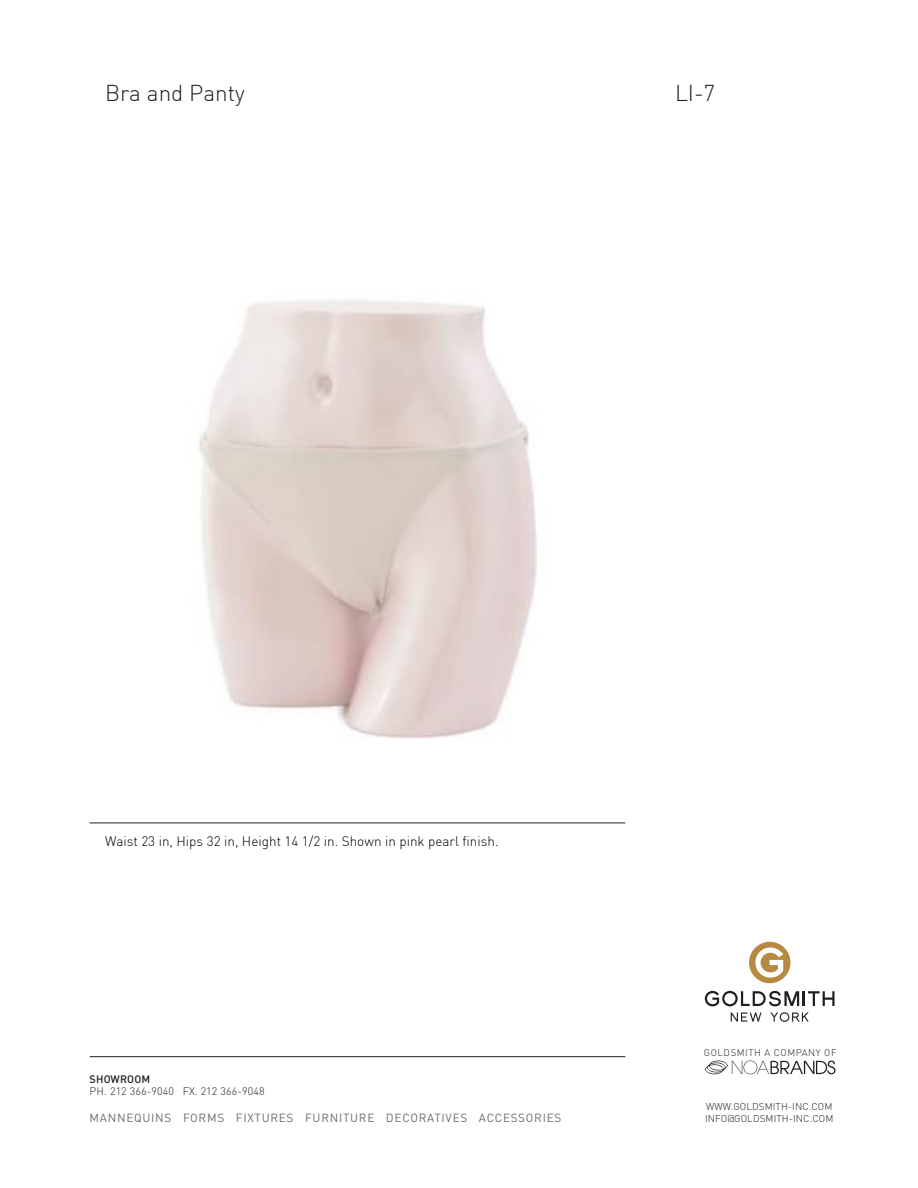
<style>
.page{position:relative;width:918px;height:1188px;background:#fff}
.page>*{position:absolute;margin:0;border:0;box-sizing:border-box;transform-origin:0 0}
.t1{font:300 22.5px "DIN Pro";color:#231f20}
.t2{font:300 13.5px "DIN Pro";color:#000}
.t3{font:11.7px "DIN";letter-spacing:.06em;color:#6c6d70}
.t4{font:300 10.8px "DIN";letter-spacing:.01em;color:#231f20}
.t5{font:500 10.8px "DIN";letter-spacing:.01em;color:#231f20}
.t6{font:300 9.75px "DIN";letter-spacing:.01em;color:#231f20}
.t7{font:300 9.6px "DIN";letter-spacing:.06em;color:#231f20}
</style>
<div class="page">
<hr style="left:90px;top:823px;width:535px;height:1px;background:#231f20">
<hr style="left:90px;top:1056px;width:535px;height:1px;background:#231f20">
<div style="left:749px;top:942px;width:42px;height:41px;background:#b68b41;border-radius:50%"></div>
<svg style="left:705px;top:991px;width:130px;height:15px"></svg>
<svg style="left:731px;top:1013px;width:30px;height:9px"></svg>
<svg style="left:770px;top:1012px;width:39px;height:10px"></svg>
<svg style="left:755px;top:947px;width:28px;height:31px"></svg>
<svg style="left:705px;top:1061px;width:130px;height:13px"></svg>
<img style="left:199px;top:300px;width:338px;height:438px">
<h1 class="t1" style="left:105px;top:83px;width:141px">Bra and Panty</h1>
<h1 class="t1" style="left:675px;top:83px;width:42px">LI-7</h1>
<p class="t2" style="left:105px;top:836px;width:395px">Waist 23 in, Hips 32 in, Height 14 1/2 in. Shown in pink pearl finish.</p>
<p class="t5" style="left:90px;top:1072px;width:62px">SHOWROOM</p>
<p class="t4" style="left:90px;top:1085px;width:177px">PH. 212 366-9040 FX. 212 366-9048</p>
<p class="t3" style="left:90px;top:1110px;width:473px">MANNEQUINS FORMS FIXTURES FURNITURE DECORATIVES ACCESSORIES</p>
<p class="t7" style="left:704px;top:1047px;width:134px">GOLDSMITH A COMPANY OF</p>
<p class="t6" style="left:706px;top:1100px;width:128px">WWW.GOLDSMITH-INC.COM</p>
<p class="t6" style="left:705px;top:1112px;width:130px">INFO@GOLDSMITH-INC.COM</p>
</div>
